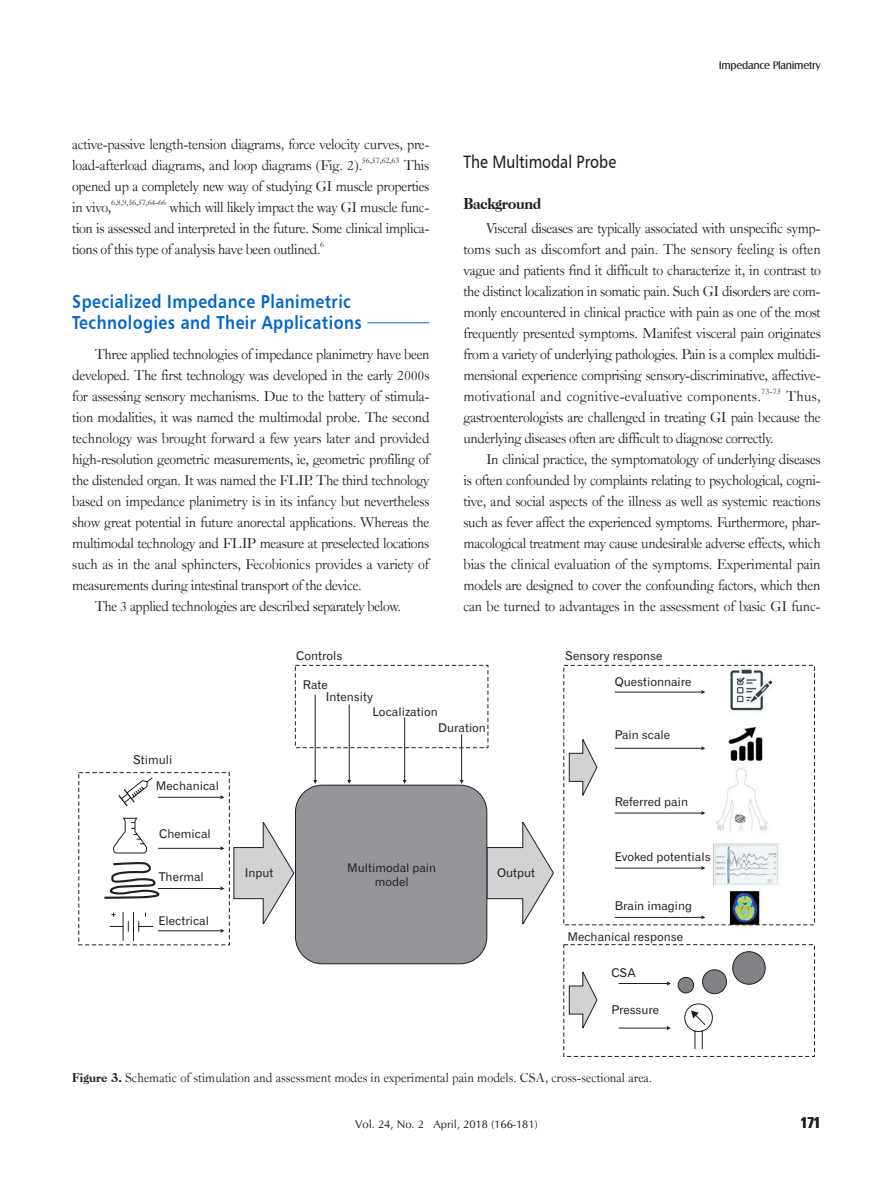
<style>
.page{position:relative;width:893px;height:1191px;background:#fff}
.page>*{position:absolute;margin:0;border:0;box-sizing:border-box;transform-origin:0 0}
.서론{font:18.75px/21px "Humanist 777 BT Bold B";letter-spacing:.03em;color:#06c;scale:.85 1}
._1__제목{font:18px "Humanist 777 BT Roman B";color:#231f20;scale:.85 1}
.본문{font:15.3px/21px "Caslon Old Face BT";letter-spacing:-.025em;color:#231f20;text-align:justify}
._1__제목-2{font:800 15.3px "Caslon Old Face BT";letter-spacing:-.025em;color:#231f20}
.t1{font:15.3px "Univeconbol";color:#231f20}
.그림서체{font:13.8px "Caslon Old Face BT";color:#231f20}
.t2{font:12px/26.2px "Gothic 720 BT Roman B";color:#231f20}
.t3{font:11.25px "CG Omega";color:#231f20}
.t4{font:11.25px "Castle T";letter-spacing:-.025em;color:#231f20}
.본문-2{font:8.85px "Caslon Old Face BT";letter-spacing:-.02em;color:#231f20}
.s1{font-weight:800;font-size:12.3px}
</style>
<div class="page">
<hr style="left:367px;top:322px;width:62px;height:1px;background:#06c">
<svg style="left:78px;top:664px;width:737px;height:393px"></svg>
<svg style="left:568px;top:736px;width:30px;height:295px"></svg>
<svg style="left:233px;top:821px;width:62px;height:106px"></svg>
<svg style="left:487px;top:821px;width:67px;height:106px"></svg>
<div style="left:295px;top:785px;width:192px;height:178px;background:#939598;border-radius:27px"></div>
<div style="left:295px;top:784px;width:192px;height:180px;border:1px solid #231f20;border-radius:27px"></div>
<hr style="left:315px;top:694px;width:1px;height:86px;background:#231f20">
<svg style="left:313px;top:780px;width:4px;height:4px"></svg>
<hr style="left:349px;top:704px;width:1px;height:76px;background:#231f20">
<svg style="left:347px;top:780px;width:4px;height:4px"></svg>
<hr style="left:404px;top:717px;width:1px;height:63px;background:#231f20">
<svg style="left:403px;top:780px;width:4px;height:4px"></svg>
<hr style="left:461px;top:734px;width:1px;height:46px;background:#231f20">
<svg style="left:460px;top:780px;width:4px;height:4px"></svg>
<hr style="left:615px;top:917px;width:86px;height:1px;background:#231f20">
<svg style="left:701px;top:915px;width:4px;height:4px"></svg>
<hr style="left:615px;top:867px;width:86px;height:1px;background:#231f20">
<svg style="left:701px;top:866px;width:4px;height:4px"></svg>
<hr style="left:615px;top:812px;width:86px;height:1px;background:#231f20">
<svg style="left:701px;top:811px;width:4px;height:4px"></svg>
<hr style="left:615px;top:748px;width:86px;height:1px;background:#231f20">
<svg style="left:701px;top:746px;width:4px;height:4px"></svg>
<hr style="left:615px;top:691px;width:86px;height:1px;background:#231f20">
<svg style="left:701px;top:690px;width:4px;height:4px"></svg>
<hr style="left:158px;top:797px;width:63px;height:1px;background:#231f20">
<svg style="left:221px;top:795px;width:3px;height:4px"></svg>
<hr style="left:158px;top:848px;width:63px;height:1px;background:#231f20">
<svg style="left:221px;top:846px;width:3px;height:4px"></svg>
<hr style="left:158px;top:888px;width:63px;height:1px;background:#231f20">
<svg style="left:221px;top:886px;width:3px;height:4px"></svg>
<hr style="left:158px;top:930px;width:63px;height:1px;background:#231f20">
<svg style="left:221px;top:928px;width:3px;height:4px"></svg>
<div style="left:295px;top:665px;width:193px;height:83px;border:1px dashed #231f20"></div>
<svg style="left:102px;top:817px;width:58px;height:124px"></svg>
<svg style="left:117px;top:776px;width:37px;height:31px"></svg>
<p class="본문" style="left:72px;top:133px;width:359px">active-passive length-tension diagrams, force velocity curves, pre&shy;load-afterload diagrams, and loop diagrams (Fig. 2).</p>
<p class="본문-2" style="left:362px;top:154px;width:39px">56,57,62,63</p>
<p class="본문" style="left:72px;top:154px;width:359px;text-indent:332px">This opened up a completely new way of studying GI muscle properties in vivo,</p>
<p class="본문-2" style="left:111px;top:196px;width:57px">6,8,9,56,57,64-66</p>
<p class="본문" style="left:72px;top:196px;width:359px;text-indent:97px">which will likely impact the way GI muscle func&shy;tion is assessed and interpreted in the future. Some clinical implica&shy;tions of this type of analysis have been outlined.</p>
<p class="본문-2" style="left:320px;top:238px;width:6px">6</p>
<p class="서론" style="left:72px;top:290px;width:342px">Specialized Impedance Planimetric<br>Technologies and Their Applications</p>
<p class="본문" style="left:72px;top:343px;width:359px;text-indent:22px">Three applied technologies of impedance planimetry have been developed. The first technology was developed in the early 2000s for assessing sensory mechanisms. Due to the battery of stimula&shy;tion modalities, it was named the multimodal probe. The second technology was brought forward a few years later and provided high-resolution geometric measurements, ie, geometric profiling of the distended organ. It was named the FLIP. The third technology based on impedance planimetry is in its infancy but nevertheless show great potential in future anorectal applications. Whereas the multimodal technology and FLIP measure at preselected locations such as in the anal sphincters, Fecobionics provides a variety of measurements during intestinal transport of the device.</p>
<p class="본문" style="left:95px;top:595px;width:308px">The 3 applied technologies are described separately below.</p>
<p class="t4" style="left:719px;top:59px;width:104px">Impedance Planimetry</p>
<p class="_1__제목" style="left:463px;top:150px;width:181px">The Multimodal Probe</p>
<p class="_1__제목-2" style="left:463px;top:195px;width:79px">Background</p>
<p class="본문" style="left:463px;top:217px;width:359px;text-indent:22px">Visceral diseases are typically associated with unspecific symp&shy;toms such as discomfort and pain. The sensory feeling is often vague and patients find it difficult to characterize it, in contrast to the distinct localization in somatic pain. Such GI disorders are com&shy;monly encountered in clinical practice with pain as one of the most frequently presented symptoms. Manifest visceral pain originates from a variety of underlying pathologies. Pain is a complex multidi&shy;mensional experience comprising sensory-discriminative, affective&shy;motivational and cognitive-evaluative components.</p>
<p class="본문-2" style="left:761px;top:385px;width:21px">73-75</p>
<p class="본문" style="left:463px;top:385px;width:359px;text-indent:323px">Thus, gastroenterologists are challenged in treating GI pain because the underlying diseases often are difficult to diagnose correctly.</p>
<p class="본문" style="left:463px;top:448px;width:359px;text-indent:22px">In clinical practice, the symptomatology of underlying diseases is often confounded by complaints relating to psychological, cogni&shy;tive, and social aspects of the illness as well as systemic reactions such as fever affect the experienced symptoms. Furthermore, phar&shy;macological treatment may cause undesirable adverse effects, which bias the clinical evaluation of the symptoms. Experimental pain models are designed to cover the confounding factors, which then can be turned to advantages in the assessment of basic GI func-</p>
<p class="t2" style="left:296px;top:643px;width:48px">Controls</p>
<p class="t2" style="left:565px;top:643px;width:99px">Sensory response</p>
<p class="t2" style="left:156px;top:747px;width:65px;text-indent:-23px">Stimuli<br>Mechanical</p>
<p class="t2" style="left:159px;top:821px;width:53px">Chemical</p>
<p class="t2" style="left:159px;top:865px;width:47px">Thermal</p>
<p class="t2" style="left:158px;top:908px;width:52px">Electrical</p>
<p class="t2" style="left:326px;top:680px;width:49px;line-height:11.9px;text-indent:-23px">Rate<br>Intensity</p>
<p class="t2" style="left:373px;top:699px;width:67px">Localization</p>
<p class="t2" style="left:438px;top:716px;width:49px">Duration</p>
<p class="t2" style="left:347px;top:861px;width:91px;line-height:14.4px;text-align:center">Multimodal pain model</p>
<p class="t2" style="left:245px;top:861px;width:30px">Input</p>
<p class="t2" style="left:497px;top:861px;width:40px">Output</p>
<p class="t2" style="left:615px;top:669px;width:78px">Questionnaire</p>
<p class="t2" style="left:615px;top:723px;width:57px">Pain scale</p>
<p class="t2" style="left:615px;top:790px;width:75px">Referred pain</p>
<p class="t2" style="left:615px;top:844px;width:97px">Evoked potentials</p>
<p class="t2" style="left:615px;top:893px;width:79px">Brain imaging</p>
<p class="t2" style="left:567px;top:924px;width:117px">Mechanical response</p>
<p class="t2" style="left:611px;top:961px;width:26px">CSA</p>
<p class="t2" style="left:611px;top:998px;width:49px">Pressure</p>
<p class="그림서체" style="left:72px;top:1069px;width:581px"><span class="s1">Figure 3.</span> Schematic of stimulation and assessment modes in experimental pain models. CSA, cross-sectional area.</p>
<p class="t3" style="left:355px;top:1117px;width:184px">Vol. 24, No. 2 April, 2018 (166-181)</p>
<p class="t1" style="left:801px;top:1112px;width:21px">171</p>
</div>
